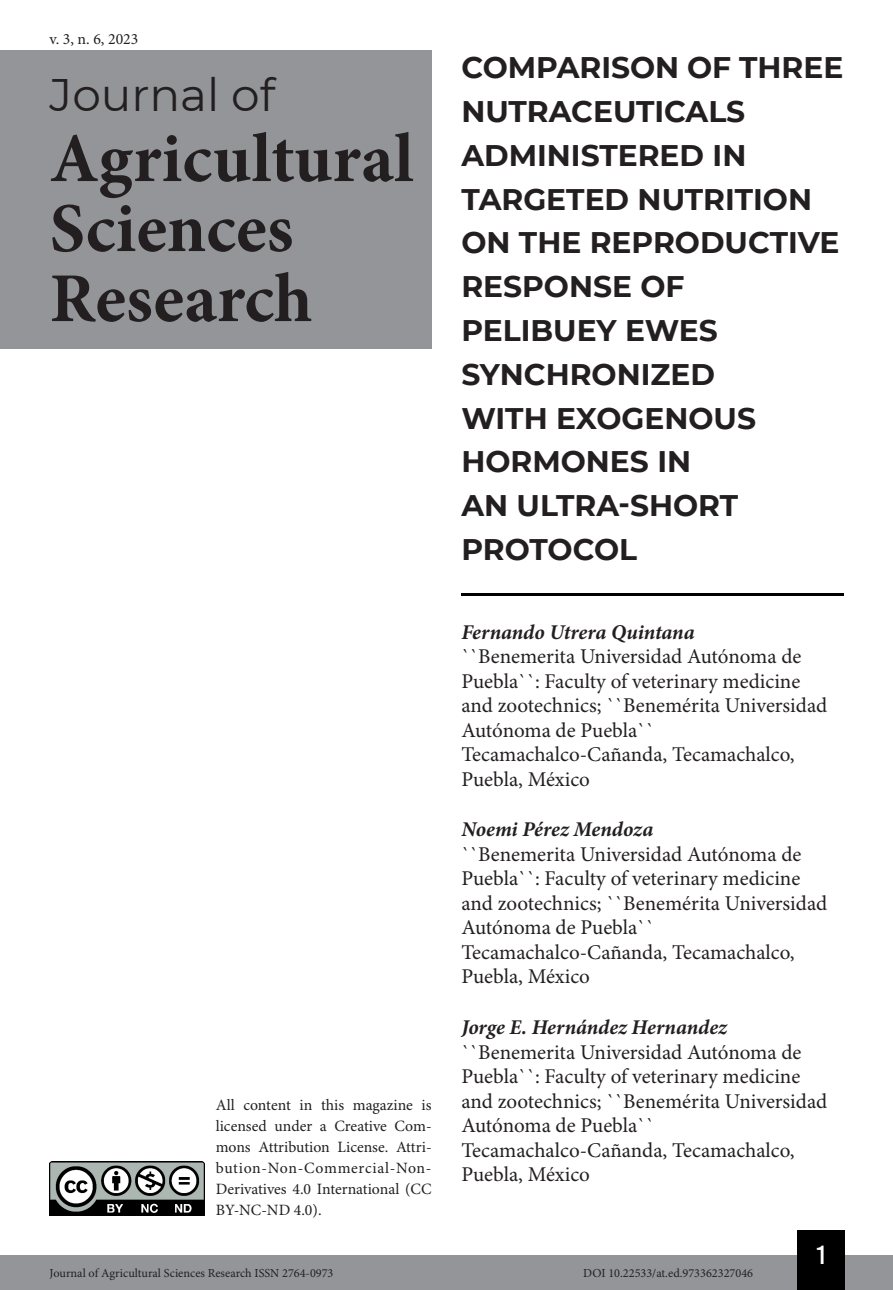
<style>
.page{position:relative;width:893px;height:1290px;background:#fff}
.page>*{position:absolute;margin:0;border:0;box-sizing:border-box;transform-origin:0 0}
.t1{font:700 70px/70px "Minion Pro";color:#231f20}
.t2{font:45.5px "Montserrat";color:#231f20}
.t3{font:700 29.75px/43.8px "Montserrat";color:#231f20}
.t4{font:26.25px "Bebas Kai";color:#fff}
.t5{font:21px/24.5px "Minion Pro";color:#231f20}
.t6{font:italic 700 21px "Minion Pro";letter-spacing:-.005em;color:#231f20}
.t7{font:15.75px/21px "Minion Pro";color:#231f20;text-align:justify}
.t8{font:12.25px "Minion Pro";color:#231f20}
</style>
<div class="page">
<div style="left:0;top:1255px;width:893px;height:35px;background:#939598"></div>
<div style="left:797px;top:1230px;width:48px;height:60px;background:#000"></div>
<img style="left:50px;top:1161px;width:154px;height:54px">
<div style="left:0;top:50px;width:432px;height:298px;background:#939598"></div>
<hr style="left:461px;top:593px;width:382px;height:2px;background:#000">
<p class="t7" style="left:50px;top:29px;width:90px">v. 3, n. 6, 2023</p>
<h2 class="t2" style="left:50px;top:64px;width:227px">Journal of</h2>
<h1 class="t1" style="left:50px;top:123px;width:366px">Agricultural<br>Sciences<br>Research</h1>
<p class="t7" style="left:216px;top:1095px;width:217px">All content in this magazine is licensed under a Creative Com&shy;mons Attribution License. Attri&shy;bution-Non-Commercial-Non-Derivatives 4.0 International (CC BY-NC-ND 4.0).</p>
<h3 class="t3" style="left:461px;top:44px;width:383px">COMPARISON OF THREE<br>NUTRACEUTICALS<br>ADMINISTERED IN<br>TARGETED NUTRITION<br>ON THE REPRODUCTIVE<br>RESPONSE OF<br>PELIBUEY EWES<br>SYNCHRONIZED<br>WITH EXOGENOUS<br>HORMONES IN<br>AN ULTRA-SHORT<br>PROTOCOL</h3>
<p class="t6" style="left:461px;top:617px;width:235px">Fernando Utrera Quintana</p>
<p class="t5" style="left:461px;top:645px;width:367px">``Benemerita Universidad Autónoma de Puebla``: Faculty of veterinary medicine and zootechnics; ``Benemérita Universidad Autónoma de Puebla`` Tecamachalco-Cañanda, Tecamachalco, Puebla, México</p>
<p class="t6" style="left:461px;top:815px;width:193px">Noemi Pérez Mendoza</p>
<p class="t5" style="left:461px;top:843px;width:367px">``Benemerita Universidad Autónoma de Puebla``: Faculty of veterinary medicine and zootechnics; ``Benemérita Universidad Autónoma de Puebla`` Tecamachalco-Cañanda, Tecamachalco, Puebla, México</p>
<p class="t6" style="left:461px;top:1012px;width:267px">Jorge E. Hernández Hernandez</p>
<p class="t5" style="left:461px;top:1040px;width:367px">``Benemerita Universidad Autónoma de Puebla``: Faculty of veterinary medicine and zootechnics; ``Benemérita Universidad Autónoma de Puebla`` Tecamachalco-Cañanda, Tecamachalco, Puebla, México</p>
<p class="t4" style="left:817px;top:1241px;width:10px">1</p>
<p class="t8" style="left:50px;top:1266px;width:285px">Journal of Agricultural Sciences Research ISSN 2764-0973</p>
<p class="t8" style="left:583px;top:1266px;width:171px">DOI 10.22533/at.ed.973362327046</p>
</div>
